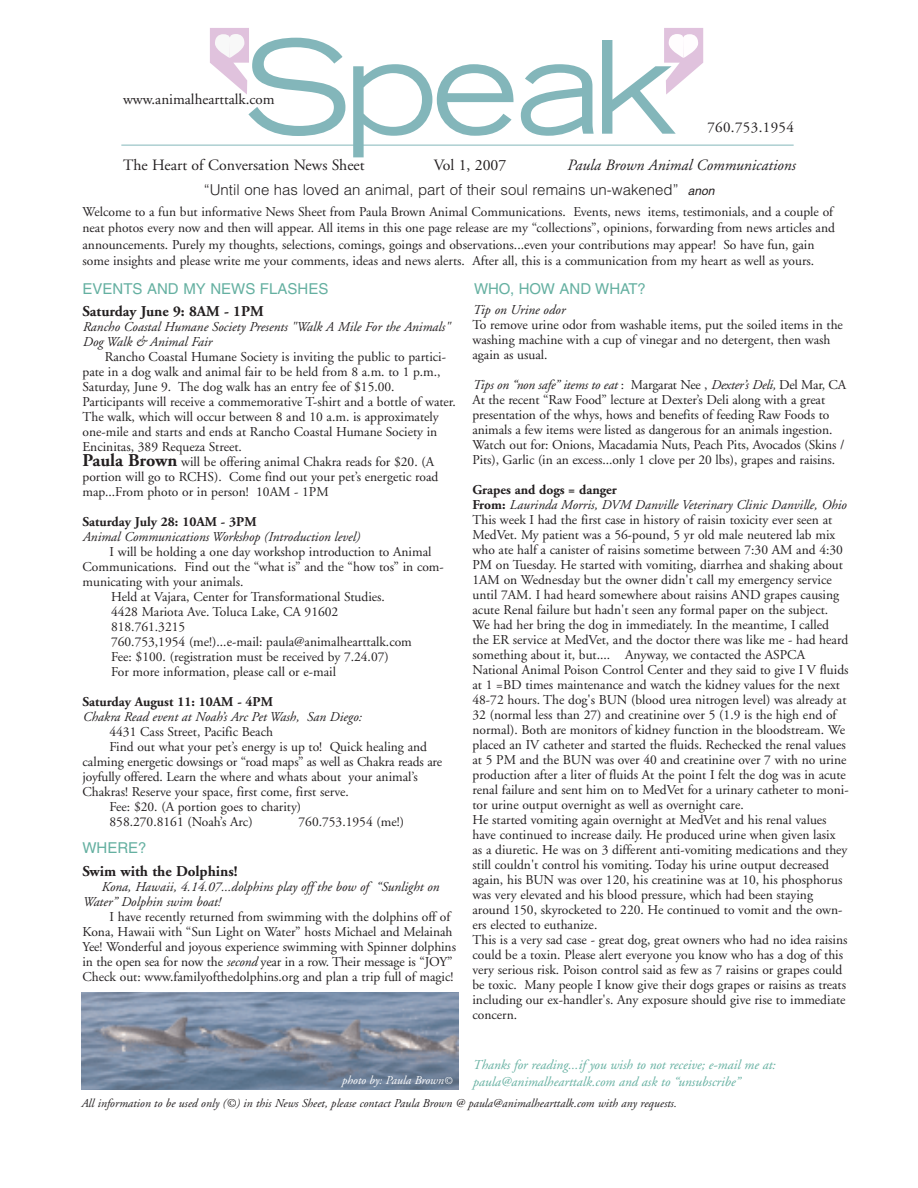
<style>
.page{position:relative;width:918px;height:1188px;background:#fff}
.page>*{position:absolute;margin:0;border:0;box-sizing:border-box;transform-origin:0 0}
.t1{font:15.75px "Adobe Garamond";color:#231f20}
.t2{font:italic 15.75px "Adobe Garamond";color:#231f20}
.t3{font:300 15px "Helvetica";color:#231f20}
.t4{font:15px "Helvetica";color:#65b0a1}
.t5{font:700 15px "Adobe Garamond";color:#231f20}
.t6{font:15px "Adobe Garamond";color:#231f20}
.t7{font:15px "Adobe Garamond";letter-spacing:.025em;color:#231f20}
.t8{font:13.5px/15px "Adobe Garamond";color:#231f20}
.t9{font:italic 13.5px/15px "Adobe Garamond";color:#231f20}
.t10{font:italic 13.5px "Adobe Garamond";color:#65b0a1}
.t11{font:700 13.5px "Adobe Garamond";color:#231f20}
.t12{font:italic 12px "Adobe Garamond";color:#231f20}
.t13{font:italic 12px "Adobe Garamond";color:#fff}
.s1{font-weight:400;font-style:italic;font-size:12px}
.s2{font-weight:700;font-size:18px}
.s3{font-style:italic}
.s4{font-weight:700}
.s5{font-size:10.5px}
</style>
<div class="page">
<svg style="left:353px;top:64px;width:161px;height:93px"></svg>
<svg style="left:521px;top:64px;width:73px;height:72px"></svg>
<svg style="left:602px;top:28px;width:101px;height:106px"></svg>
<svg style="left:210px;top:28px;width:135px;height:108px"></svg>
<hr style="left:121px;top:145px;width:673px;height:1px;background:#84b7bb">
<img style="left:81px;top:992px;width:378px;height:97px">
<p class="t6" style="left:123px;top:93px;width:153px">www.animalhearttalk.com</p>
<p class="t7" style="left:707px;top:121px;width:88px">760.753.1954</p>
<p class="t1" style="left:123px;top:158px;width:243px">The Heart of Conversation News Sheet</p>
<p class="t1" style="left:434px;top:158px;width:74px">Vol 1, 2007</p>
<p class="t2" style="left:567px;top:158px;width:230px">Paula Brown Animal Communications</p>
<p class="t3" style="left:204px;top:184px;width:514px">“Until one has loved an animal, part of their soul remains un-wakened” <span class="s1">anon</span></p>
<p class="t8" style="left:82px;top:204px;width:754px;line-height:16.5px">Welcome to a fun but informative News Sheet from Paula Brown Animal Communications. Events, news items, testimonials, and a couple of neat photos every now and then will appear. All items in this one page release are my “collections”, opinions, forwarding from news articles and announcements. Purely my thoughts, selections, comings, goings and observations...even your contributions may appear! So have fun, gain some insights and please write me your comments, ideas and news alerts. After all, this is a communication from my heart as well as yours.</p>
<p class="t4" style="left:82px;top:283px;width:247px">EVENTS AND MY NEWS FLASHES</p>
<p class="t5" style="left:82px;top:305px;width:183px">Saturday June 9: 8AM - 1PM</p>
<p class="t9" style="left:82px;top:320px;width:369px">Rancho Coastal Humane Society Presents "Walk A Mile For the Animals"<br>Dog Walk &amp; Animal Fair</p>
<p class="t8" style="left:82px;top:350px;width:375px;text-indent:22px">Rancho Coastal Humane Society is inviting the public to partici&shy;pate in a dog walk and animal fair to be held from 8 a.m. to 1 p.m., Saturday, June 9. The dog walk has an entry fee of $15.00.<br>Participants will receive a commemorative T-shirt and a bottle of water.<br>The walk, which will occur between 8 and 10 a.m. is approximately one-mile and starts and ends at Rancho Coastal Humane Society in Encinitas, 389 Requeza Street.<br><span class="s2">Paula Brown</span> will be offering animal Chakra reads for $20. (A portion will go to RCHS). Come find out your pet’s energetic road map...From photo or in person! 10AM - 1PM</p>
<p class="t11" style="left:83px;top:516px;width:176px">Saturday July 28: 10AM - 3PM</p>
<p class="t9" style="left:83px;top:530px;width:279px">Animal Communications Workshop (Introduction level)</p>
<p class="t8" style="left:110px;top:545px;width:324px">I will be holding a one day workshop introduction to Animal</p>
<p class="t8" style="left:83px;top:560px;width:363px">Communications. Find out the “what is” and the “how tos” in com-</p>
<p class="t8" style="left:83px;top:575px;width:163px">municating with your animals.</p>
<p class="t8" style="left:111px;top:590px;width:275px">Held at Vajara, Center for Transformational Studies.</p>
<p class="t8" style="left:111px;top:605px;width:229px">4428 Mariota Ave. Toluca Lake, CA 91602</p>
<p class="t8" style="left:111px;top:620px;width:76px">818.761.3215</p>
<p class="t8" style="left:111px;top:635px;width:302px">760.753,1954 (me!)...e-mail: paula@animalhearttalk.com</p>
<p class="t8" style="left:111px;top:650px;width:279px">Fee: $100. (registration must be received by 7.24.07)</p>
<p class="t8" style="left:111px;top:665px;width:226px">For more information, please call or e-mail</p>
<p class="t11" style="left:83px;top:696px;width:192px">Saturday August 11: 10AM - 4PM</p>
<p class="t9" style="left:83px;top:710px;width:281px">Chakra Read event at Noah’s Arc Pet Wash, San Diego:</p>
<p class="t8" style="left:110px;top:725px;width:165px">4431 Cass Street, Pacific Beach</p>
<p class="t8" style="left:110px;top:740px;width:319px">Find out what your pet’s energy is up to! Quick healing and</p>
<p class="t8" style="left:83px;top:755px;width:361px">calming energetic dowsings or “road maps” as well as Chakra reads are</p>
<p class="t8" style="left:83px;top:770px;width:337px">joyfully offered. Learn the where and whats about your animal’s</p>
<p class="t8" style="left:83px;top:785px;width:268px">Chakras! Reserve your space, first come, first serve.</p>
<p class="t8" style="left:110px;top:800px;width:193px">Fee: $20. (A portion goes to charity)</p>
<p class="t8" style="left:110px;top:815px;width:145px">858.270.8161 (Noah’s Arc)</p>
<p class="t8" style="left:299px;top:815px;width:107px">760.753.1954 (me!)</p>
<p class="t4" style="left:82px;top:842px;width:66px">WHERE?</p>
<p class="t5" style="left:82px;top:865px;width:157px">Swim with the Dolphins!</p>
<p class="t9" style="left:83px;top:880px;width:358px;text-indent:19px">Kona, Hawaii, 4.14.07...dolphins play off the bow of “Sunlight on<br>Water” Dolphin swim boat!</p>
<p class="t8" style="left:83px;top:910px;width:375px;text-indent:27px">I have recently returned from swimming with the dolphins off of Kona, Hawaii with “Sun Light on Water” hosts Michael and Melainah Yee! Wonderful and joyous experience swimming with Spinner dolphins in the open sea for now the <span class="s3">second</span> year in a row. Their message is “JOY” Check out: www.familyofthedolphins.org and plan a trip full of magic!</p>
<p class="t4" style="left:474px;top:284px;width:173px">WHO, HOW AND WHAT?</p>
<p class="t9" style="left:472px;top:304px;width:94px">Tip on Urine odor</p>
<p class="t8" style="left:472px;top:319px;width:372px">To remove urine odor from washable items, put the soiled items in the washing machine with a cup of vinegar and no detergent, then wash again as usual.</p>
<p class="t8" style="left:472px;top:379px;width:375px"><span class="s3">Tips on “non safe” items to eat</span> : Margarat Nee , <span class="s3">Dexter’s Deli,</span> Del Mar, CA At the recent “Raw Food” lecture at Dexter’s Deli along with a great presentation of the whys, hows and benefits of feeding Raw Foods to animals a few items were listed as dangerous for an animals ingestion.<br>Watch out for: Onions, Macadamia Nuts, Peach Pits, Avocados (Skins / Pits), Garlic (in an excess...only 1 clove per 20 lbs), grapes and raisins.</p>
<p class="t8" style="left:472px;top:484px;width:378px"><span class="s4">Grapes and dogs = danger<br>From:</span> <span class="s3">Laurinda Morris, DVM Danville Veterinary Clinic Danville, Ohio </span>This week I had the first case in history of raisin toxicity ever seen at MedVet. My patient was a 56-pound, 5 yr old male neutered lab mix who ate half a canister of raisins sometime between 7:30 AM and 4:30<br>PM on Tuesday. He started with vomiting, diarrhea and shaking about 1AM on Wednesday but the owner didn't call my emergency service until 7AM. I had heard somewhere about raisins AND grapes causing acute Renal failure but hadn't seen any formal paper on the subject.<br>We had her bring the dog in immediately. In the meantime, I called the ER service at MedVet, and the doctor there was like me - had heard something about it, but.... Anyway, we contacted the ASPCA National Animal Poison Control Center and they said to give I V fluids at 1 =BD times maintenance and watch the kidney values for the next 48-72 hours. The dog's BUN (blood urea nitrogen level) was already at 32 (normal less than 27) and creatinine over 5 (1.9 is the high end of normal). Both are monitors of kidney function in the bloodstream. We placed an IV catheter and started the fluids. Rechecked the renal values at 5 PM and the BUN was over 40 and creatinine over 7 with no urine production after a liter of fluids At the point I felt the dog was in acute renal failure and sent him on to MedVet for a urinary catheter to moni&shy;tor urine output overnight as well as overnight care.<br>He started vomiting again overnight at MedVet and his renal values have continued to increase daily. He produced urine when given lasix as a diuretic. He was on 3 different anti-vomiting medications and they still couldn't control his vomiting. Today his urine output decreased again, his BUN was over 120, his creatinine was at 10, his phosphorus was very elevated and his blood pressure, which had been staying around 150, skyrocketed to 220. He continued to vomit and the own&shy;ers elected to euthanize.<br>This is a very sad case - great dog, great owners who had no idea raisins could be a toxin. Please alert everyone you know who has a dog of this very serious risk. Poison control said as few as 7 raisins or grapes could be toxic. Many people I know give their dogs grapes or raisins as treats including our ex-handler's. Any exposure should give rise to immediate concern.</p>
<p class="t10" style="left:472px;top:1060px;width:304px">Thanks for reading...if you wish to not receive; e-mail me at:</p>
<p class="t13" style="left:341px;top:1076px;width:112px">photo by: Paula Brown<span class="s5">©</span></p>
<p class="t10" style="left:472px;top:1076px;width:269px">paula@animalhearttalk.com and ask to “unsubscribe”</p>
<p class="t12" style="left:81px;top:1099px;width:597px">All information to be used only (©) in this News Sheet, please contact Paula Brown @ paula@animalhearttalk.com with any requests.</p>
</div>
